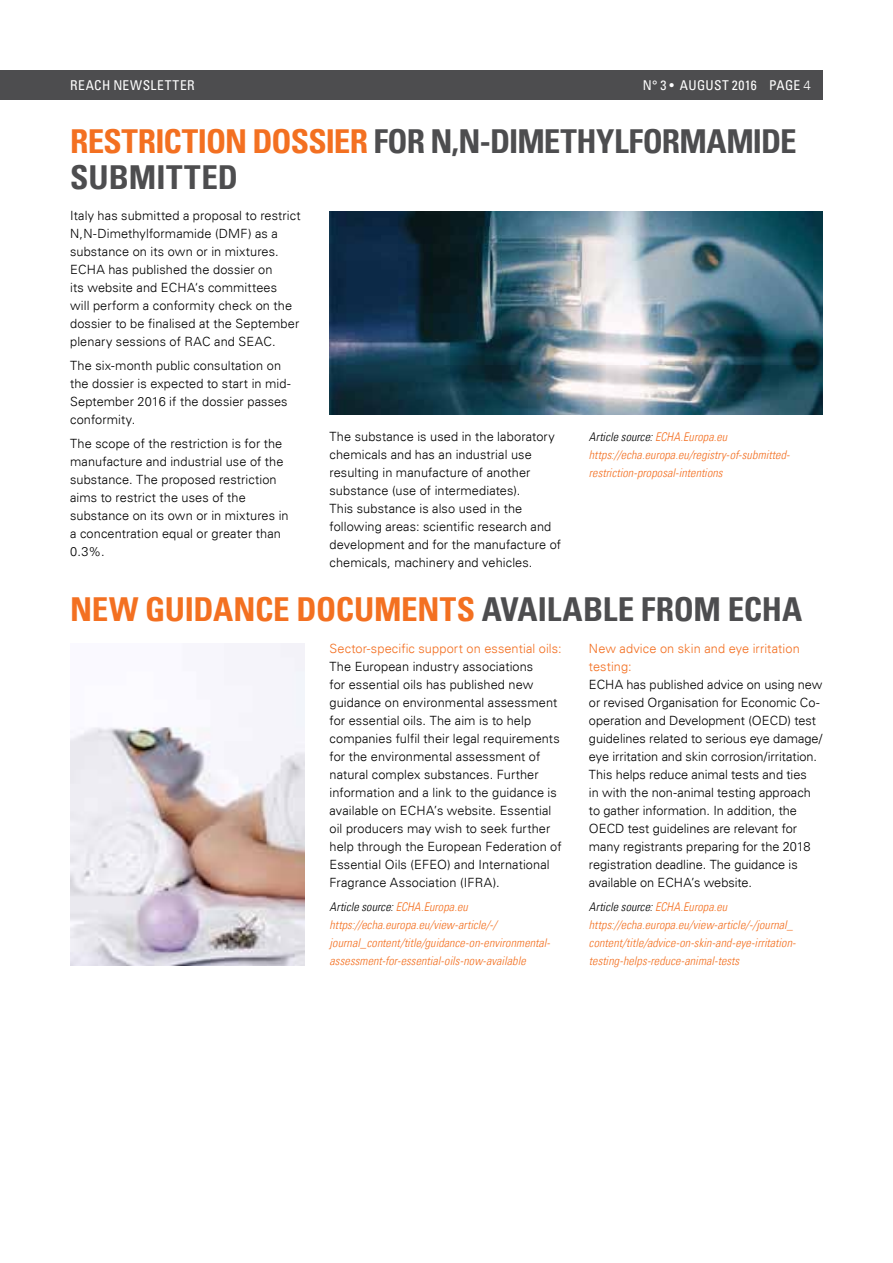
<style>
.page{position:relative;width:893px;height:1263px;background:#fff}
.page>*{position:absolute;margin:0;border:0;box-sizing:border-box;transform-origin:0 0}
.t1{font:700 condensed 33px/36px "Univers LT";letter-spacing:-.015em;color:#4d4d4f}
.t2{font:700 condensed 33px "Univers LT";letter-spacing:-.01em;color:#f37021}
.t3{font:condensed 13.5px "Univers LT";letter-spacing:.025em;color:#fff}
.t4{font:300 12.75px/18px "Univers LT";letter-spacing:.005em;color:#000}
.t5{font:300 12.75px/18px "Univers LT";letter-spacing:.01em;color:#f36f21}
.t6{font:italic 300 condensed 12px/18px "Univers LT";letter-spacing:.01em;color:#f37021}
.t7{font:italic 300 condensed 12px/18px "Univers LT";letter-spacing:.01em;color:#f36f21}
.s1{font-weight:300;font-stretch:normal}
.s2{color:#f37021}
.s3{color:#000}
.s4{color:#4d4d4f}
</style>
<div class="page">
<div style="left:0;top:70px;width:823px;height:30px;background:#4d4d4f"></div>
<img style="left:70px;top:644px;width:234px;height:321px">
<img style="left:330px;top:211px;width:493px;height:203px">
<p class="t3" style="left:70px;top:77px;width:126px">REACH NEWSLETTER</p>
<p class="t3" style="left:643px;top:77px;width:170px">N° 3 • AUGUST 2016 PAGE <span class="s1">4</span></p>
<h1 class="t1" style="left:70px;top:123px;width:728px"><span class="s2">RESTRICTION DOSSIER</span> FOR N,N-DIMETHYLFORMAMIDE<br>SUBMITTED</h1>
<p class="t4" style="left:70px;top:207px;width:232px">Italy has submitted a proposal to restrict N,N-Dimethylformamide (DMF) as a substance on its own or in mixtures.<br>ECHA has published the dossier on<br>its website and ECHA‘s committees<br>will perform a conformity check on the dossier to be finalised at the September plenary sessions of RAC and SEAC.</p>
<p class="t4" style="left:70px;top:357px;width:222px">The six-month public consultation on the dossier is expected to start in mid-<br>September 2016 if the dossier passes conformity.</p>
<p class="t4" style="left:70px;top:435px;width:220px">The scope of the restriction is for the manufacture and industrial use of the substance. The proposed restriction aims to restrict the uses of the substance on its own or in mixtures in a concentration equal or greater than<br>0.3%.</p>
<p class="t4" style="left:330px;top:428px;width:233px">The substance is used in the laboratory chemicals and has an industrial use resulting in manufacture of another substance (use of intermediates).<br>This substance is also used in the following areas: scientific research and development and for the manufacture of chemicals, machinery and vehicles.</p>
<p class="t7" style="left:589px;top:428px;width:202px"><span class="s3">Article source:</span> ECHA.Europa.eu https://echa.europa.eu/registry-of-submitted&shy;restriction-proposal-intentions</p>
<h1 class="t2" style="left:70px;top:589px;width:734px">NEW GUIDANCE DOCUMENTS <span class="s4">AVAILABLE FROM ECHA</span></h1>
<p class="t5" style="left:330px;top:640px;width:234px">Sector-specific support on essential oils:</p>
<p class="t4" style="left:330px;top:658px;width:234px">The European industry associations<br>for essential oils has published new guidance on environmental assessment for essential oils. The aim is to help companies fulfil their legal requirements for the environmental assessment of natural complex substances. Further information and a link to the guidance is available on ECHA’s website. Essential oil producers may wish to seek further help through the European Federation of Essential Oils (EFEO) and International Fragrance Association (IFRA).</p>
<p class="t6" style="left:330px;top:898px;width:222px"><span class="s3">Article source:</span> ECHA.Europa.eu https://echa.europa.eu/view-article/-/ journal_content/title/guidance-on-environmental&shy;assessment-for-essential-oils-now-available</p>
<p class="t5" style="left:589px;top:640px;width:212px">New advice on skin and eye irritation testing:</p>
<p class="t4" style="left:589px;top:676px;width:235px">ECHA has published advice on using new or revised Organisation for Economic Co&shy;operation and Development (OECD) test guidelines related to serious eye damage/ eye irritation and skin corrosion/irritation.<br>This helps reduce animal tests and ties<br>in with the non-animal testing approach to gather information. In addition, the OECD test guidelines are relevant for many registrants preparing for the 2018 registration deadline. The guidance is available on ECHA’s website.</p>
<p class="t6" style="left:589px;top:898px;width:208px"><span class="s3">Article source:</span> ECHA.Europa.eu https://echa.europa.eu/view-article/-/journal_ content/title/advice-on-skin-and-eye-irritation&shy;testing-helps-reduce-animal-tests</p>
</div>
